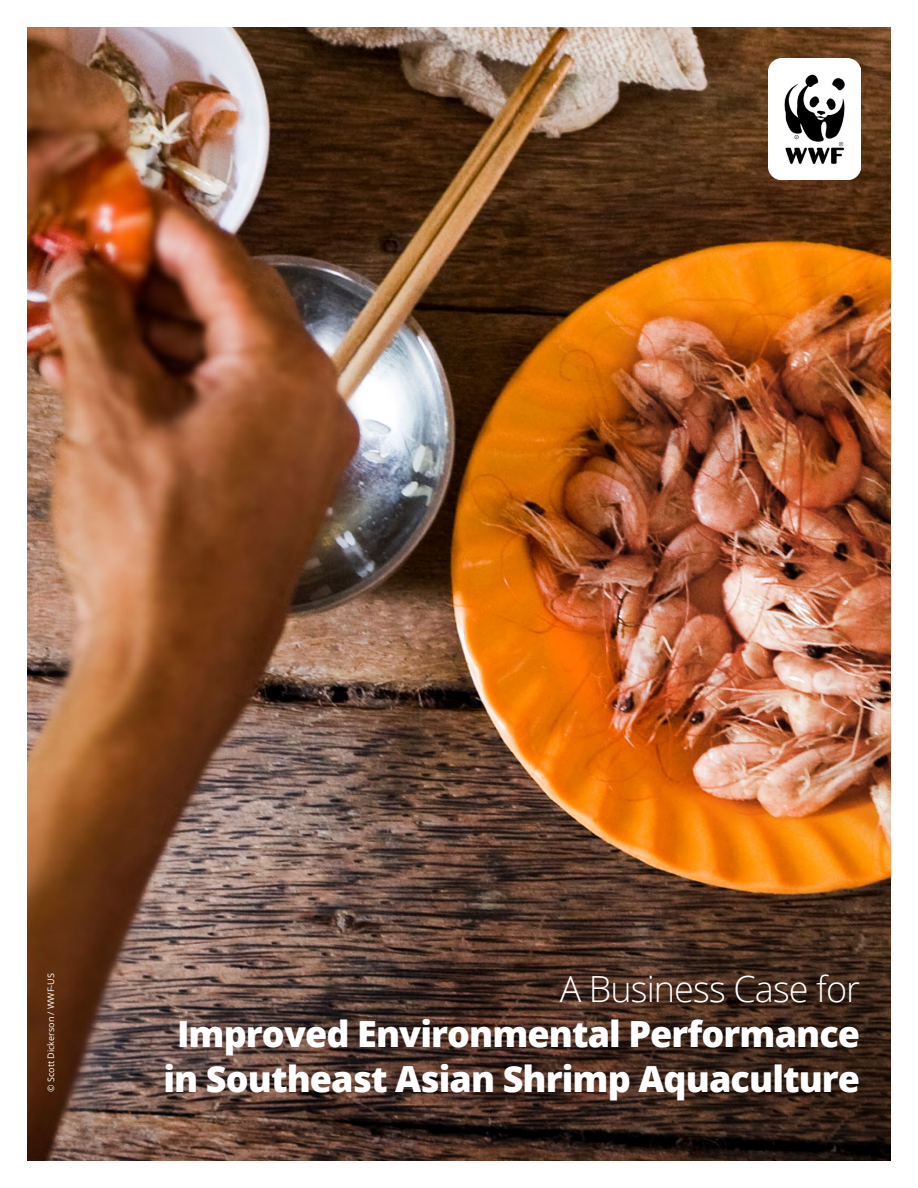
<style>
.page{position:relative;width:918px;height:1188px;background:#fff}
.page>*{position:absolute;margin:0;border:0;box-sizing:border-box;transform-origin:0 0}
.t1{font:800 36px "Open Sans";letter-spacing:-.025em;color:#fff}
.t2{font:300 36px "Open Sans";letter-spacing:-.025em;color:#fff}
.t3{font:9px "Open Sans";color:#fff}
</style>
<div class="page">
<img style="left:27px;top:27px;width:864px;height:1134px">
<img style="left:769px;top:58px;width:91px;height:121px">
<p class="t3" style="left:45px;top:1092px;width:120px;rotate:-90deg">© Scott Dickerson / WWF-US</p>
<p class="t2" style="left:560px;top:964px;width:302px">A Business Case for</p>
<p class="t1" style="left:177px;top:1006px;width:685px">Improved Environmental Performance</p>
<p class="t1" style="left:163px;top:1051px;width:698px">in Southeast Asian Shrimp Aquaculture</p>
</div>
